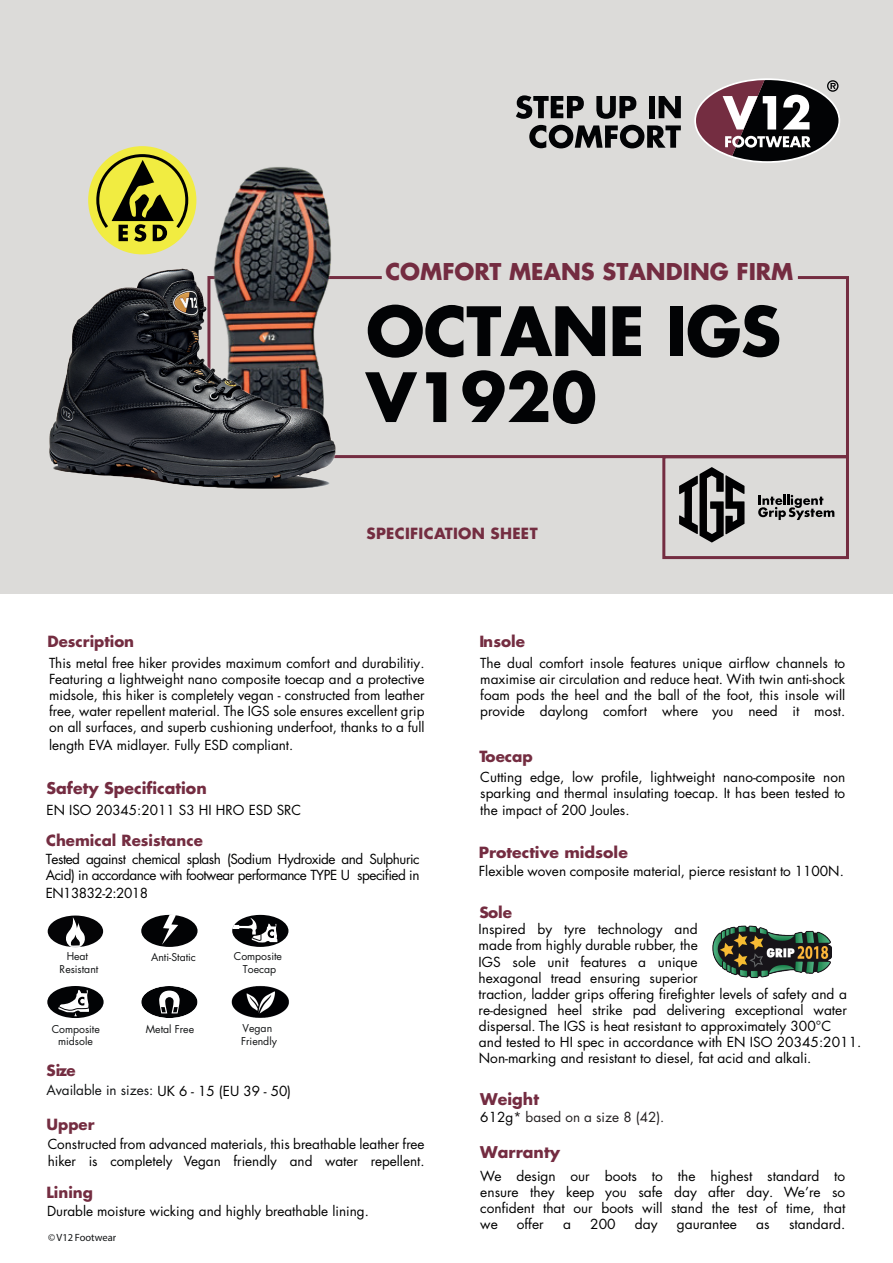
<style>
.page{position:relative;width:893px;height:1263px;background:#fff}
.page>*{position:absolute;margin:0;border:0;box-sizing:border-box;transform-origin:0 0}
.t1{font:700 66px/66px "Futura LT Pro";letter-spacing:-.015em;color:#020305}
.t2{font:700 22.5px "Futura LT Pro";color:#742c41}
.t3{font:700 15.75px "Futura LT Pro";color:#742c41}
.t4{font:700 15px "Futura LT Pro";color:#742d41}
.t5{font:700 15px "Futura LT Pro";letter-spacing:.02em;color:#742d41}
.t6{font:700 15px "Futura LT Pro";color:#742c41;scale:1.04 1}
.t7{font:13.5px/16.2px "Futura LT Pro";color:#000001;text-align:justify}
.t8{font:13.5px/16.2px "Futura LT Pro";letter-spacing:-.035em;color:#000001}
.t9{font:13.5px "Futura LT Pro";color:#111314}
.t10{font:13.5px "Futura LT Pro";color:#231f20}
.t11{font:10.5px/12.6px "Futura LT Pro";color:#111314;text-align:center}
.t12{font:10.5px "Myriad Pro";color:#111314}
.s1{color:#000001}
</style>
<div class="page">
<div style="left:0;top:0;width:893px;height:594px;background:#dcdbd9"></div>
<svg style="left:516px;top:95px;width:68px;height:24px"></svg>
<svg style="left:596px;top:96px;width:40px;height:23px"></svg>
<div style="left:649px;top:96px;width:6px;height:22px;background:#020305"></div>
<svg style="left:659px;top:96px;width:22px;height:22px"></svg>
<svg style="left:529px;top:125px;width:152px;height:23px"></svg>
<svg style="left:694px;top:78px;width:146px;height:85px"></svg>
<svg style="left:47px;top:986px;width:57px;height:32px"></svg>
<svg style="left:141px;top:914px;width:57px;height:33px"></svg>
<svg style="left:141px;top:986px;width:57px;height:32px"></svg>
<svg style="left:232px;top:914px;width:57px;height:33px"></svg>
<svg style="left:48px;top:915px;width:55px;height:32px"></svg>
<img style="left:232px;top:985px;width:57px;height:33px">
<img style="left:712px;top:925px;width:120px;height:54px">
<div style="left:88px;top:146px;width:108px;height:108px;background:#f1ec41;border-radius:50%"></div>
<svg style="left:95px;top:153px;width:95px;height:89px"></svg>
<svg style="left:335px;top:276px;width:514px;height:183px"></svg>
<div style="left:662px;top:455px;width:187px;height:104px;border:3px solid #742d41"></div>
<img style="left:214px;top:167px;width:118px;height:101px">
<svg style="left:758px;top:495px;width:76px;height:25px"></svg>
<svg style="left:679px;top:467px;width:65px;height:75px"></svg>
<img style="left:49px;top:268px;width:286px;height:220px">
<h2 class="t2" style="left:386px;top:255px;width:409px">COMFORT MEANS STANDING FIRM</h2>
<h1 class="t1" style="left:366px;top:296px;width:417px">OCTANE IGS<br>V1920</h1>
<p class="t4" style="left:48px;top:629px;width:88px">Description</p>
<p class="t5" style="left:367px;top:521px;width:173px">SPECIFICATION SHEET</p>
<p class="t4" style="left:480px;top:629px;width:47px">Insole</p>
<p class="t7" style="left:49px;top:654px;width:377px">This metal free hiker provides maximum comfort and durabilitiy.<br>Featuring a lightweight nano composite toecap and a protective midsole, this hiker is completely vegan - constructed from leather free, water repellent material. The IGS sole ensures excellent grip on all surfaces, and superb cushioning underfoot, thanks to a full</p>
<p class="t7" style="left:49px;top:737px;width:246px">length EVA midlayer. Fully ESD compliant.</p>
<p class="t3" style="left:46px;top:776px;width:162px">Safety Specification</p>
<p class="t7" style="left:47px;top:802px;width:256px">EN ISO 20345:2011 S3 HI HRO ESD SRC</p>
<p class="t4" style="left:46px;top:828px;width:158px">Chemical Resistance</p>
<p class="t8" style="left:46px;top:851px;width:375px">Tested against chemical splash (Sodium Hydroxide and Sulphuric<br>Acid) in accordance with footwear performance TYPE U specified in</p>
<p class="t8" style="left:46px;top:884px;width:104px">EN13832-2:2018</p>
<p class="t11" style="left:67px;top:950px;width:23px">Heat</p>
<p class="t11" style="left:151px;top:951px;width:46px">Anti-Static</p>
<p class="t11" style="left:60px;top:962px;width:40px">Resistant</p>
<p class="t11" style="left:234px;top:950px;width:50px">Composite<br>Toecap</p>
<p class="t11" style="left:52px;top:1022px;width:50px;line-height:12px">Composite midsole</p>
<p class="t11" style="left:146px;top:1023px;width:50px">Metal Free</p>
<p class="t11" style="left:241px;top:1022px;width:37px;text-align:left">Vegan<br>Friendly</p>
<p class="t4" style="left:47px;top:1059px;width:31px">Size</p>
<p class="t9" style="left:47px;top:1081px;width:246px">Available in sizes: <span class="s1">UK 6 - 15 (EU 39 - 50)</span></p>
<p class="t4" style="left:47px;top:1112px;width:50px">Upper</p>
<p class="t7" style="left:48px;top:1136px;width:378px">Constructed from advanced materials, this breathable leather free hiker is completely Vegan friendly and water repellent.</p>
<p class="t4" style="left:47px;top:1180px;width:48px">Lining</p>
<p class="t7" style="left:47px;top:1203px;width:323px">Durable moisture wicking and highly breathable lining.</p>
<p class="t12" style="left:48px;top:1231px;width:70px">©V12 Footwear</p>
<p class="t7" style="left:480px;top:654px;width:367px">The dual comfort insole features unique airflow channels to maximise air circulation and reduce heat. With twin anti-shock foam pods the heel and the ball of the foot, this insole will provide daylong comfort where you need it most.</p>
<p class="t4" style="left:480px;top:745px;width:55px">Toecap</p>
<p class="t7" style="left:480px;top:769px;width:366px">Cutting edge, low profile, lightweight nano-composite non sparking and thermal insulating toecap. It has been tested to the impact of 200 Joules.</p>
<p class="t6" style="left:479px;top:841px;width:145px">Protective midsole</p>
<p class="t7" style="left:479px;top:862px;width:367px">Flexible woven composite material, pierce resistant to 1100N.</p>
<p class="t4" style="left:480px;top:901px;width:34px">Sole</p>
<p class="t7" style="left:479px;top:921px;width:370px;text-align:left">Inspired by tyre technology and<br>made from highly durable rubber, the<br>IGS sole unit features a unique<br>hexagonal tread ensuring superior<br>traction, ladder grips offering firefighter levels of safety and a re-designed heel strike pad delivering exceptional water dispersal. The IGS is heat resistant to approximately 300°C</p>
<p class="t7" style="left:479px;top:1034px;width:384px">and tested to HI spec in accordance with EN ISO 20345:2011.<br>Non-marking and resistant to diesel, fat acid and alkali.</p>
<p class="t3" style="left:480px;top:1087px;width:60px">Weight</p>
<p class="t10" style="left:480px;top:1108px;width:186px"><span class="s1">612g</span>* based on a size 8 (42).</p>
<p class="t3" style="left:480px;top:1140px;width:81px">Warranty</p>
<p class="t7" style="left:480px;top:1167px;width:366px">We design our boots to the highest standard to ensure they keep you safe day after day. We’re so confident that our boots will stand the test of time, that we</p>
<p class="t7" style="left:517px;top:1216px;width:28px">offer</p>
<p class="t7" style="left:563px;top:1216px;width:9px">a</p>
<p class="t7" style="left:590px;top:1216px;width:27px">200</p>
<p class="t7" style="left:635px;top:1216px;width:24px">day</p>
<p class="t7" style="left:677px;top:1216px;width:62px">gaurantee</p>
<p class="t7" style="left:756px;top:1216px;width:15px">as</p>
<p class="t7" style="left:789px;top:1216px;width:58px">standard.</p>
</div>
